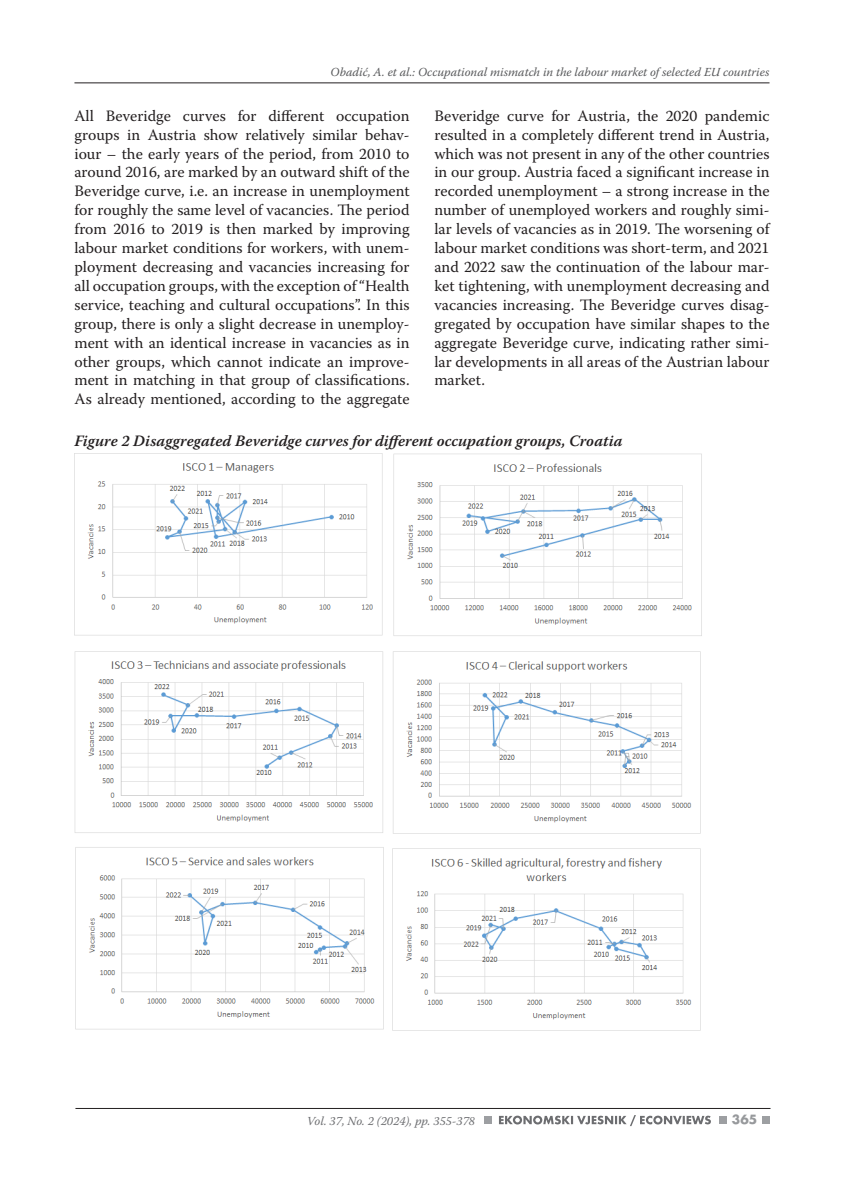
<style>
.page{position:relative;width:844px;height:1191px;background:#fff}
.page>*{position:absolute;margin:0;border:0;box-sizing:border-box;transform-origin:0 0}
.t1{font:15.75px/18.9px "Warnock Pro";color:#231f20;text-align:justify}
.t2{font:italic 600 15.75px "Warnock Pro";letter-spacing:.005em;color:#231f20}
.t3{font:700 14px "Futura TOT";color:#97999c}
.t4{font:italic 12.25px "Warnock Pro";color:#57585a}
.t5{font:italic 12.25px "Warnock Pro";color:#6c6d70}
</style>
<div class="page">
<hr style="left:74px;top:83px;width:695px;height:1px;background:#231f20">
<hr style="left:75px;top:1108px;width:695px;height:1px;background:#231f20">
<div style="left:483px;top:1115px;width:8px;height:8px;background:#9d9fa2"></div>
<div style="left:718px;top:1115px;width:8px;height:8px;background:#9d9fa2"></div>
<div style="left:761px;top:1115px;width:8px;height:8px;background:#9d9fa2"></div>
<svg style="left:499px;top:1115px;width:211px;height:11px"></svg>
<img style="left:74px;top:454px;width:628px;height:577px">
<p class="t4" style="left:330px;top:65px;width:440px">Obadić, A. et al.: Occupational mismatch in the labour market of selected EU countries</p>
<p class="t1" style="left:74px;top:106px;width:336px">All Beveridge curves for different occupation groups in Austria show relatively similar behav&shy;iour – the early years of the period, from 2010 to around 2016, are marked by an outward shift of the Beveridge curve, i.e. an increase in unemployment for roughly the same level of vacancies. The period from 2016 to 2019 is then marked by improving labour market conditions for workers, with unem&shy;ployment decreasing and vacancies increasing for all occupation groups, with the exception of “Health service, teaching and cultural occupations”. In this group, there is only a slight decrease in unemploy&shy;ment with an identical increase in vacancies as in other groups, which cannot indicate an improve&shy;ment in matching in that group of classifications.<br>As already mentioned, according to the aggregate</p>
<p class="t1" style="left:434px;top:106px;width:336px">Beveridge curve for Austria, the 2020 pandemic resulted in a completely different trend in Austria, which was not present in any of the other countries in our group. Austria faced a significant increase in recorded unemployment – a strong increase in the number of unemployed workers and roughly simi&shy;lar levels of vacancies as in 2019. The worsening of labour market conditions was short-term, and 2021 and 2022 saw the continuation of the labour mar&shy;ket tightening, with unemployment decreasing and vacancies increasing. The Beveridge curves disag&shy;gregated by occupation have similar shapes to the aggregate Beveridge curve, indicating rather simi&shy;lar developments in all areas of the Austrian labour market.</p>
<p class="t2" style="left:74px;top:431px;width:549px">Figure 2 Disaggregated Beveridge curves for different occupation groups, Croatia</p>
<p class="t5" style="left:307px;top:1113px;width:170px">Vol. 37, No. 2 (2024), pp. 355-378</p>
<p class="t3" style="left:731px;top:1111px;width:27px">365</p>
</div>
